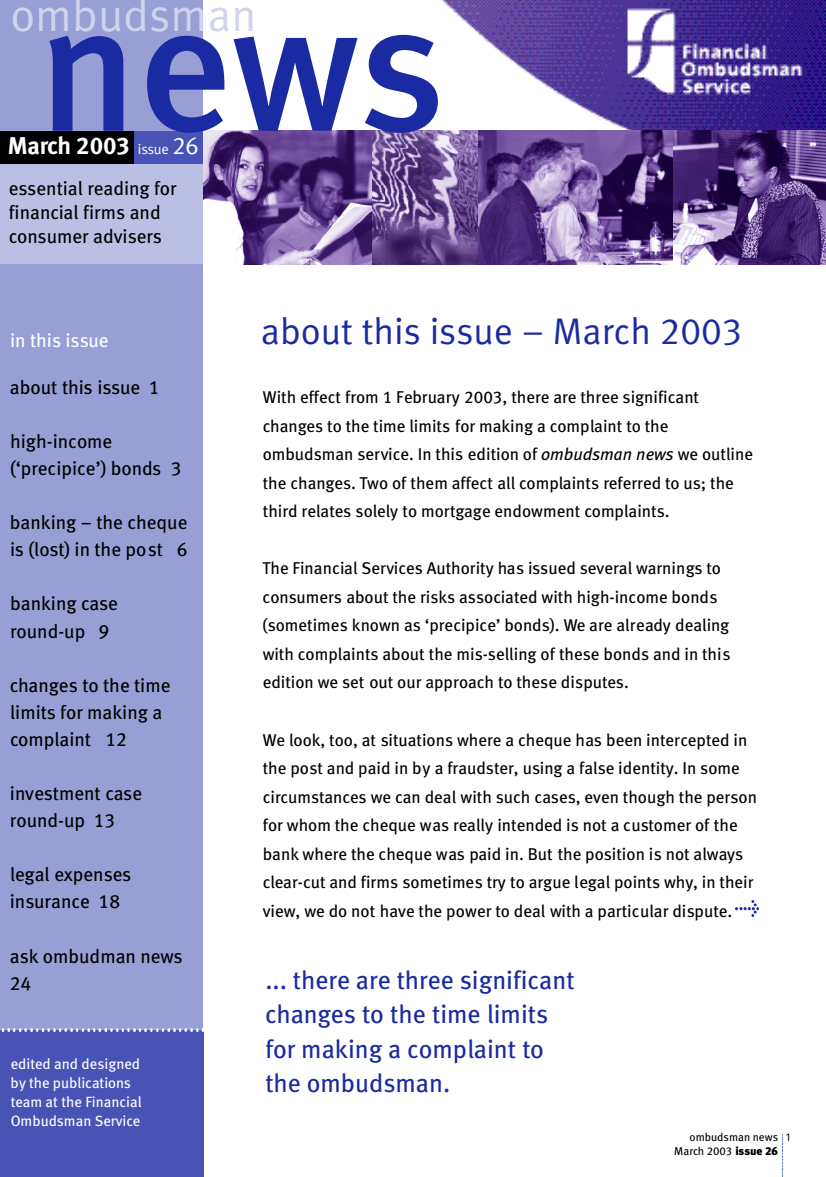
<style>
.page{position:relative;width:826px;height:1177px;background:#fff}
.page>*{position:absolute;margin:0;border:0;box-sizing:border-box;transform-origin:0 0}
.t1{font:182.7px "Meta Medium LF";color:#1a2aa2}
.t2{font:45.9px "Meta Normal LF";color:#d1d4ec}
.t3{font:37.05px "Meta Normal LF";color:#1a2aa2}
.t4{font:25.65px/34.2px "Meta Book LF";color:#1a2aa2}
.t5{font:24.15px "Meta Bold LF";letter-spacing:-.015em;color:#fff}
.t6{font:24.15px "Meta Normal LF";color:#fff}
.t7{font:19.2px/27px "Meta Book LF";color:#000}
.t8{font:19.2px "Meta Book LF";color:#fff}
.t9{font:17.1px/28.5px "Meta Book LF";color:#000}
.t10{font:14.85px/19.2px "Meta Book LF";color:#fff}
.t11{font:14.25px "Meta Normal LF";letter-spacing:-.025em;color:#fff}
.t12{font:11.4px/13.5px "Meta Book LF";color:#000;text-align:right}
.t13{font:11.4px "Meta Normal Expert";color:#000}
.s1{font-style:italic}
.s2{font-family:"Meta Black LF"}
</style>
<div class="page">
<img style="left:203px;top:0;width:622px;height:131px">
<div style="left:0;top:0;width:203px;height:1030px;background:#989fd5"></div>
<div style="left:0;top:1030px;width:203px;height:147px;background:#4754b5"></div>
<img style="left:1px;top:1028px;width:202px;height:3px">
<img style="left:203px;top:131px;width:622px;height:133px">
<div style="left:0;top:164px;width:203px;height:100px;background:#babfe3"></div>
<div style="left:0;top:131px;width:134px;height:33px;background:#000"></div>
<div style="left:134px;top:131px;width:69px;height:33px;background:#4754b5"></div>
<img style="left:735px;top:900px;width:23px;height:16px">
<h2 class="t2" style="left:10px;top:-5px;width:247px">ombudsman</h2>
<h1 class="t1" style="left:38px;top:-13px;width:408px">news</h1>
<p class="t11" style="left:138px;top:143px;width:32px">issue</p>
<h3 class="t6" style="left:172px;top:135px;width:28px">2 6</h3>
<h3 class="t5" style="left:8px;top:135px;width:123px">Ma rch 2003</h3>
<p class="t7" style="left:9px;top:177px;width:169px;line-height:24.3px">essential reading for financial firms and consumer advisers</p>
<p class="t8" style="left:10px;top:332px;width:100px">in this issue</p>
<p class="t7" style="left:10px;top:375px;width:151px">about this issue 1</p>
<p class="t7" style="left:10px;top:429px;width:173px">high-income (‘precipice’) bonds 3</p>
<p class="t7" style="left:10px;top:510px;width:179px">banking – the cheque is (lost) in the post 6</p>
<p class="t7" style="left:10px;top:591px;width:109px">banking case round-up 9</p>
<p class="t7" style="left:10px;top:672px;width:162px">changes to the time limits for making a complaint 12</p>
<p class="t7" style="left:10px;top:781px;width:134px">investment case round-up 13</p>
<p class="t7" style="left:10px;top:862px;width:123px">legal expenses insurance 18</p>
<p class="t7" style="left:10px;top:943px;width:174px">ask ombudman news<br>24</p>
<p class="t10" style="left:11px;top:1055px;width:133px">edited and designed by the publications team at the Financial<br>Ombudsman Service</p>
<h3 class="t3" style="left:261px;top:315px;width:483px">about this issue – March 2003</h3>
<p class="t9" style="left:262px;top:384px;width:491px">With effect from 1 February 2003, there are three significant changes to the time limits for making a complaint to the ombudsman service. In this edition of <span class="s1">ombudsman news</span> we outline the changes. Two of them affect all complaints referred to us; the third relates solely to mortgage endowment complaints.</p>
<p class="t9" style="left:262px;top:555px;width:469px">The Financial Services Authority has issued several warnings to consumers about the risks associated with high-income bonds (sometimes known as ‘precipice’ bonds). We are already dealing with complaints about the mis-selling of these bonds and in this edition we set out our approach to these disputes.</p>
<p class="t9" style="left:262px;top:726px;width:495px">We look, too, at situations where a cheque has been intercepted in the post and paid in by a fraudster, using a false identity. In some circumstances we can deal with such cases, even though the person for whom the cheque was really intended is not a customer of the bank where the cheque was paid in. But the position is not always clear-cut and firms sometimes try to argue legal points why, in their view, we do not have the power to deal with a particular dispute.</p>
<h3 class="t4" style="left:265px;top:965px;width:311px">... there are three significant changes to the time limits for making a complaint to the ombudsman.</h3>
<p class="t12" style="left:674px;top:1131px;width:106px">ombudsman news<br>March 2003 <span class="s2">issue 26</span></p>
<p class="t13" style="left:785px;top:1132px;width:6px">1</p>
</div>
